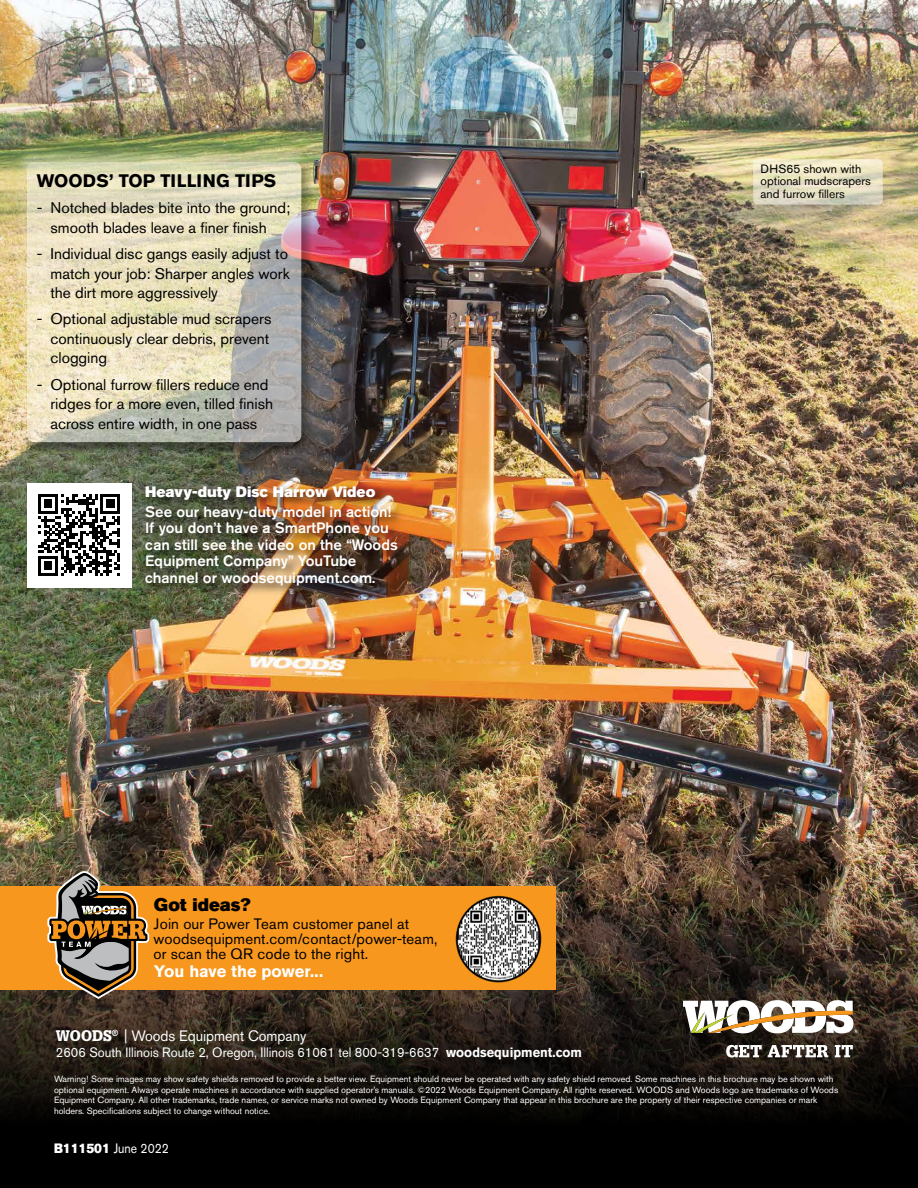
<style>
.page{position:relative;width:918px;height:1188px;background:#fff}
.page>*{position:absolute;margin:0;border:0;box-sizing:border-box;transform-origin:0 0}
.t1{font:700 18px "Akzidenz Grotesk BE";color:#000}
.t2{font:18px "Akzidenz Grotesk BE Super";letter-spacing:.005em;color:#000}
.t3{font:700 16.5px "Akzidenz Grotesk BE";letter-spacing:-.005em;color:#fff}
.t4{font:15.3px/19.5px "Akzidenz Grotesk BE";color:#000}
.t5{font:500 15px/16.5px "Akzidenz Grotesk BE";color:#fff}
.t6{font:15px/15px "Akzidenz Grotesk BE";letter-spacing:.01em;color:#000}
.t7{font:15px "Akzidenz Grotesk BE";color:#fff;scale:.95 1}
.t8{font:15px "Akzidenz Grotesk BE Super";color:#fff}
.t9{font:13.5px "Akzidenz Grotesk BE";color:#fff;scale:.95 1}
.t10{font:13.5px "Akzidenz Grotesk BE";color:#fff;scale:.9 1}
.t11{font:12px/12.8px "Akzidenz Grotesk BE";color:#000}
.t12{font:9px/10.8px "Akzidenz Grotesk BE";color:#fff}
.s1{font-family:"Glypha LT Std";font-weight:900}
.s2{font-weight:700}
.s3{font-family:"Akzidenz Grotesk BE Super"}
</style>
<div class="page">
<img style="left:0;top:0;width:918px;height:868px">
<svg style="left:0;top:868px;width:918px;height:260px;background:#2c2319"></svg>
<div style="left:0;top:1128px;width:918px;height:60px;background:#000"></div>
<div style="left:143px;top:483px;width:267px;height:115px;background:#000;opacity:.75"></div>
<div style="left:16px;top:152px;width:293px;height:294px;background:#fff;opacity:.75"></div>
<div style="left:19px;top:158px;width:293px;height:295px;background:#000;opacity:.75"></div>
<svg style="left:27px;top:162px;width:274px;height:280px;background:#dad4ba"></svg>
<div style="left:27px;top:483px;width:105px;height:104px;background:#fff"></div>
<svg style="left:38px;top:494px;width:82px;height:82px"></svg>
<svg style="left:753px;top:159px;width:130px;height:46px;background:#e5dec3"></svg>
<div style="left:0;top:887px;width:555px;height:103px;background:#f8971d"></div>
<img style="left:46px;top:690px;width:105px;height:361px">
<img style="left:455px;top:895px;width:87px;height:88px">
<svg style="left:726px;top:1045px;width:36px;height:13px"></svg>
<svg style="left:768px;top:1045px;width:60px;height:12px"></svg>
<svg style="left:835px;top:1045px;width:18px;height:12px"></svg>
<img style="left:683px;top:1000px;width:175px;height:33px">
<h1 class="t1" style="left:37px;top:170px;width:241px">WOODS’ TOP TILLING TIPS</h1>
<h3 class="t4" style="left:50px;top:198px;width:241px;text-indent:-13px">- Notched blades bite into the ground; smooth blades leave a finer finish</h3>
<h3 class="t4" style="left:50px;top:244px;width:241px;text-align:justify;text-indent:-13px">- Individual disc gangs easily adjust to match your job: Sharper angles work the dirt more aggressively</h3>
<h3 class="t4" style="left:50px;top:309px;width:223px;text-indent:-13px">- Optional adjustable mud scrapers continuously clear debris, prevent clogging</h3>
<h3 class="t4" style="left:50px;top:374px;width:224px;text-indent:-13px">- Optional furrow fillers reduce end ridges for a more even, tilled finish across entire width, in one pass</h3>
<h3 class="t8" style="left:145px;top:483px;width:232px">Heavy-duty Disc Harrow Video</h3>
<h3 class="t5" style="left:145px;top:503px;width:254px">See our heavy-duty model in action!<br>If you don’t have a SmartPhone you can still see the video on the “Woods Equipment Company” YouTube channel or woodsequipment.com.</h3>
<h1 class="t2" style="left:154px;top:894px;width:98px">Got ideas?</h1>
<h3 class="t6" style="left:154px;top:916px;width:286px">Join our Power Team customer panel at woodsequipment.com/contact/power-team, or scan the QR code to the right.</h3>
<h2 class="t3" style="left:154px;top:962px;width:171px">You have the power...</h2>
<h3 class="t7" style="left:56px;top:1027px;width:265px"><span class="s1">WOODS</span><sup>®</sup> | Woods Equipment Company</h3>
<h3 class="t9" style="left:56px;top:1044px;width:555px">2606 South Illinois Route 2, Oregon, Illinois 61061 tel 800-319-6637 <span class="s2">woodsequipment.com</span></h3>
<h3 class="t11" style="left:761px;top:162px;width:112px">DHS65 shown with optional mudscrapers and furrow fillers</h3>
<p class="t12" style="left:54px;top:1073px;width:786px">Warning! Some images may show safety shields removed to provide a better view. Equipment should never be operated with any safety shield removed. Some machines in this brochure may be shown with optional equipment. Always operate machines in accordance with supplied operator’s manuals. ©2022 Woods Equipment Company. All rights reserved. WOODS and Woods logo are trademarks of Woods Equipment Company. All other trademarks, trade names, or service marks not owned by Woods Equipment Company that appear in this brochure are the property of their respective companies or mark holders. Specifications subject to change without notice.</p>
<h3 class="t10" style="left:54px;top:1140px;width:129px"><span class="s3">B111501</span> June 2022</h3>
</div>
